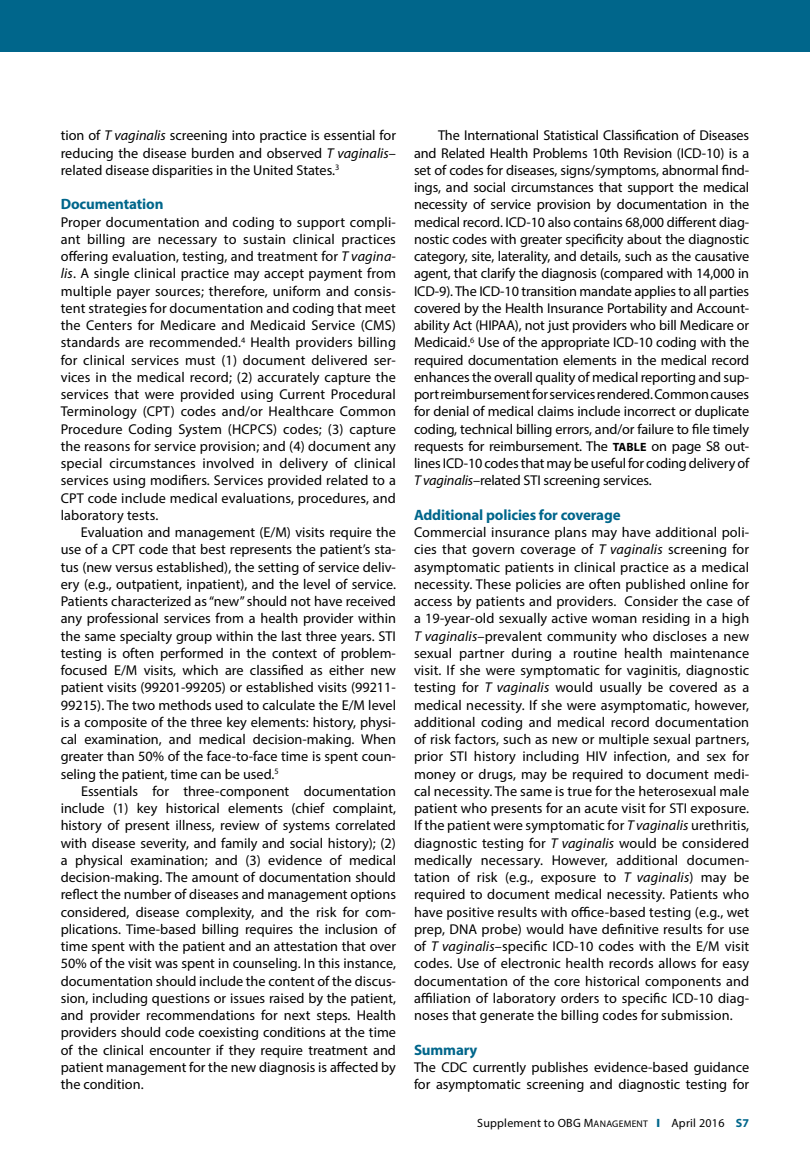
<style>
.page{position:relative;width:810px;height:1161px;background:#fff}
.page>*{position:absolute;margin:0;border:0;box-sizing:border-box;transform-origin:0 0}
.t1{font:700 15px "Myriad Pro";letter-spacing:-.01em;color:#00668b}
.t2{font:14.25px/17.2px "Myriad Pro";color:#000;text-align:justify}
.t3{font:12px "Myriad Pro";letter-spacing:.02em;color:#000}
.s1{font-style:italic}
.s2{font-weight:700;font-size:12px}
.s3{font-family:"Myriad Pro Regular SC800"}
.s4{font-family:"Myriad Pro Regular SC800";font-size:9.6px}
.s5{font-weight:900;color:#00668b}
.s6{font-weight:700;color:#00668b}
</style>
<div class="page">
<div style="left:0;top:0;width:810px;height:52px;background:#00668b"></div>
<p class="t2" style="left:61px;top:127px;width:337px">tion of <span class="s1">T vaginalis</span> screening into practice is essential for reducing the disease burden and observed <span class="s1">T vaginalis</span>– related disease disparities in the United States.<sup>3</sup></p>
<p class="t1" style="left:61px;top:194px;width:104px">Documentation</p>
<p class="t2" style="left:61px;top:213px;width:337px">Proper documentation and coding to support compli&shy;ant billing are necessary to sustain clinical practices offering evaluation, testing, and treatment for <span class="s1">T vagina&shy;lis</span>. A single clinical practice may accept payment from multiple payer sources; therefore, uniform and consis&shy;tent strategies for documentation and coding that meet the Centers for Medicare and Medicaid Service (CMS) standards are recommended.<sup>4</sup> Health providers billing for clinical services must (1) document delivered ser&shy;vices in the medical record; (2) accurately capture the services that were provided using Current Procedural Terminology (CPT) codes and/or Healthcare Common Procedure Coding System (HCPCS) codes; (3) capture the reasons for service provision; and (4) document any special circumstances involved in delivery of clinical services using modifiers. Services provided related to a CPT code include medical evaluations, procedures, and laboratory tests.</p>
<p class="t2" style="left:61px;top:523px;width:337px;text-indent:20px">Evaluation and management (E/M) visits require the use of a CPT code that best represents the patient’s sta&shy;tus (new versus established), the setting of service deliv&shy;ery (e.g., outpatient, inpatient), and the level of service.<br>Patients characterized as “new” should not have received any professional services from a health provider within the same specialty group within the last three years. STI testing is often performed in the context of problem&shy;focused E/M visits, which are classified as either new patient visits (99201-99205) or established visits (99211- 99215). The two methods used to calculate the E/M level is a composite of the three key elements: history, physi&shy;cal examination, and medical decision-making. When greater than 50% of the face-to-face time is spent coun&shy;seling the patient, time can be used.<sup>5</sup></p>
<p class="t2" style="left:61px;top:782px;width:337px;text-indent:20px">Essentials for three-component documentation include (1) key historical elements (chief complaint, history of present illness, review of systems correlated with disease severity, and family and social history); (2) a physical examination; and (3) evidence of medical decision-making. The amount of documentation should reflect the number of diseases and management options considered, disease complexity, and the risk for com&shy;plications. Time-based billing requires the inclusion of time spent with the patient and an attestation that over 50% of the visit was spent in counseling. In this instance, documentation should include the content of the discus&shy;sion, including questions or issues raised by the patient, and provider recommendations for next steps. Health providers should code coexisting conditions at the time of the clinical encounter if they require treatment and patient management for the new diagnosis is affected by the condition.</p>
<p class="t2" style="left:414px;top:127px;width:337px;text-indent:24px">The International Statistical Classification of Diseases and Related Health Problems 10th Revision (ICD-10) is a set of codes for diseases, signs/symptoms, abnormal find&shy;ings, and social circumstances that support the medical necessity of service provision by documentation in the medical record. ICD-10 also contains 68,000 different diag&shy;nostic codes with greater specificity about the diagnostic category, site, laterality, and details, such as the causative agent, that clarify the diagnosis (compared with 14,000 in ICD-9). The ICD-10 transition mandate applies to all parties covered by the Health Insurance Portability and Account&shy;ability Act (HIPAA), not just providers who bill Medicare or Medicaid.<sup>6</sup> Use of the appropriate ICD-10 coding with the required documentation elements in the medical record enhances the overall quality of medical reporting and sup&shy;port reimbursement for services rendered. Common causes for denial of medical claims include incorrect or duplicate coding, technical billing errors, and/or failure to file timely requests for reimbursement. The <span class="s2">TABLE</span> on page S8 out&shy;lines ICD-10 codes that may be useful for coding delivery of <span class="s1">T vaginalis</span>–related STI screening services.</p>
<p class="t1" style="left:414px;top:505px;width:208px">Additional policies for coverage</p>
<p class="t2" style="left:414px;top:523px;width:337px">Commercial insurance plans may have additional poli&shy;cies that govern coverage of <span class="s1">T vaginalis</span> screening for asymptomatic patients in clinical practice as a medical necessity. These policies are often published online for access by patients and providers. Consider the case of a 19-year-old sexually active woman residing in a high <span class="s1">T vaginalis</span>–prevalent community who discloses a new sexual partner during a routine health maintenance visit. If she were symptomatic for vaginitis, diagnostic testing for <span class="s1">T vaginalis</span> would usually be covered as a medical necessity. If she were asymptomatic, however, additional coding and medical record documentation of risk factors, such as new or multiple sexual partners, prior STI history including HIV infection, and sex for money or drugs, may be required to document medi&shy;cal necessity. The same is true for the heterosexual male patient who presents for an acute visit for STI exposure.<br>If the patient were symptomatic for <span class="s1">T vaginalis</span> urethritis, diagnostic testing for <span class="s1">T vaginalis</span> would be considered medically necessary. However, additional documen&shy;tation of risk (e.g., exposure to <span class="s1">T vaginalis</span>) may be required to document medical necessity. Patients who have positive results with office-based testing (e.g., wet prep, DNA probe) would have definitive results for use of <span class="s1">T vaginalis</span>–specific ICD-10 codes with the E/M visit codes. Use of electronic health records allows for easy documentation of the core historical components and affiliation of laboratory orders to specific ICD-10 diag&shy;noses that generate the billing codes for submission.</p>
<p class="t1" style="left:414px;top:1040px;width:65px">Summary</p>
<p class="t2" style="left:414px;top:1058px;width:337px">The CDC currently publishes evidence-based guidance for asymptomatic screening and diagnostic testing for</p>
<p class="t3" style="left:477px;top:1115px;width:274px">Supplement to OBG <span class="s3">M</span><span class="s4">ANAGEMENT</span> <span class="s5">I</span> April 2016 <span class="s6">S7</span></p>
</div>
